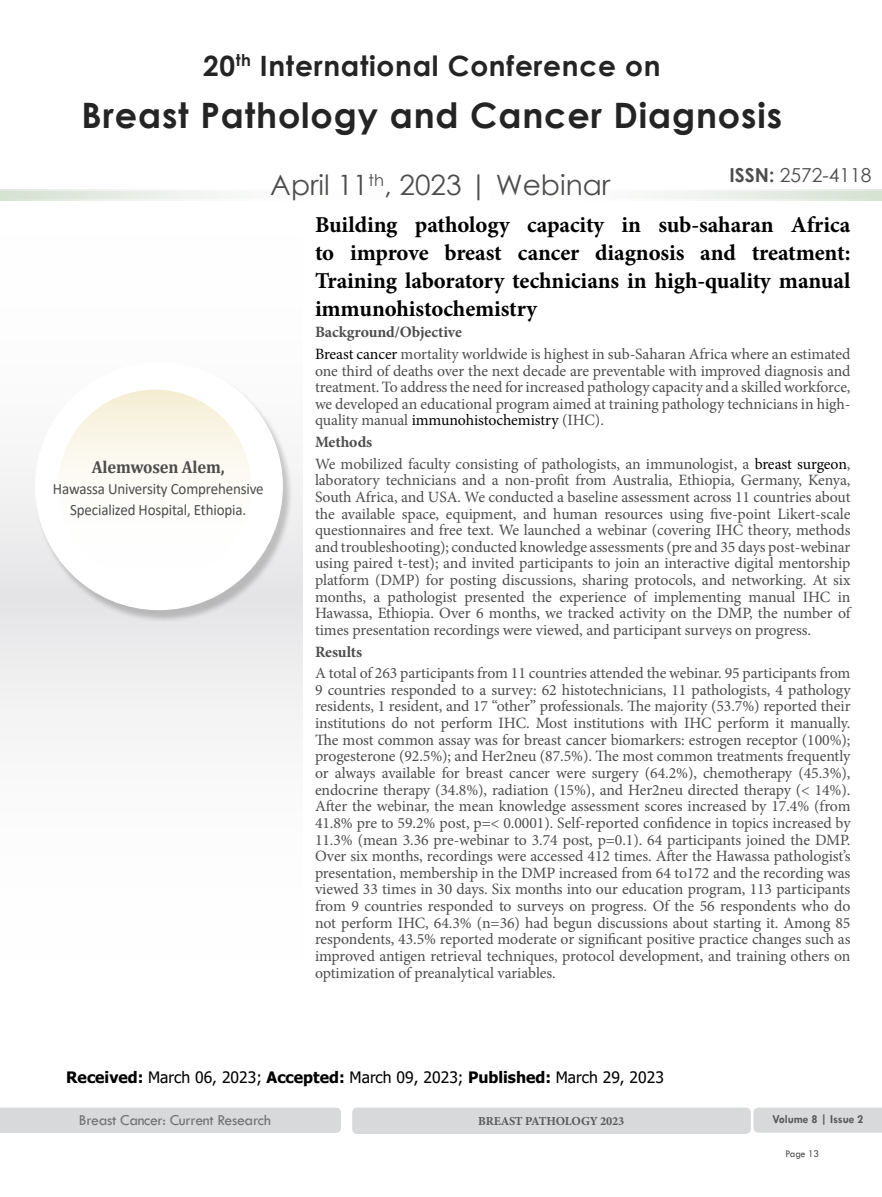
<style>
.page{position:relative;width:882px;height:1197px;background:#fff}
.page>*{position:absolute;margin:0;border:0;box-sizing:border-box;transform-origin:0 0}
.t1{font:700 35px "Century Gothic";letter-spacing:.025em;color:#242424}
.t2{font:700 28px "Century Gothic";letter-spacing:.025em;color:#242424}
.t3{font:28px "Century Gothic";color:#4d4d4f}
.t4{font:700 22.75px/28px "Minion Pro";letter-spacing:-.005em;color:#000;text-align:justify}
.t5{font:19.25px "Century Gothic";color:#4d4d4f}
.t6{font:700 17.5px "Cambria";letter-spacing:-.01em;color:#4d4d4f;scale:.95 1}
.t7{font:15.75px/16.6px "Minion Pro";letter-spacing:-.005em;color:#4d4d4f;text-align:justify}
.t8{font:15.75px "Tahoma";color:#000}
.t9{font:15.75px/21px "Calibri";letter-spacing:-.01em;color:#4d4d4f;text-align:center;scale:.95 1}
.t10{font:15.75px "Tw Cen";letter-spacing:-.02em;color:#717275}
.t11{font:700 15.75px "Minion Pro";letter-spacing:-.005em;color:#4d4d4f}
.t12{font:700 12.25px "Minion Pro";letter-spacing:-.01em;color:#58595b}
.t13{font:700 12.25px "Tw Cen";letter-spacing:-.01em;color:#58595b;scale:.95 1}
.t14{font:10.5px "Tw Cen";letter-spacing:-.02em;color:#4d4d4f;scale:.95 1}
.s1{font-weight:700}
.s2{color:#000}
</style>
<div class="page">
<svg style="left:0;top:189px;width:882px;height:3px"></svg>
<div style="left:0;top:597px;width:302px;height:393px;background:linear-gradient(to bottom,#eaeaeb,#fff)"></div>
<div style="left:0;top:205px;width:302px;height:392px;background:linear-gradient(to bottom,#fff,#eaeaeb)"></div>
<div style="left:0;top:1108px;width:341px;height:25px;background:#d7d9da"></div>
<div style="left:352px;top:1108px;width:399px;height:26px;background:#d7d9da;border-radius:5px"></div>
<div style="left:753px;top:1108px;width:129px;height:25px;background:#d7d9da"></div>
<svg style="left:0;top:192px;width:882px;height:9px;fill:#f6f8f5"></svg>
<div style="left:35px;top:364px;width:257px;height:258px;background:#000;opacity:.2"></div>
<div style="left:35px;top:362px;width:248px;height:248px;background:#fff;border-radius:50%"></div>
<div style="left:58px;top:390px;width:193px;height:193px;background:linear-gradient(to bottom,#f7f1db,#fff);border-radius:50%"></div>
<h2 class="t2" style="left:203px;top:44px;width:459px">20<sup>th</sup> International Conference on</h2>
<h1 class="t1" style="left:82px;top:89px;width:702px">Breast Pathology and Cancer Diagnosis</h1>
<p class="t6" style="left:92px;top:455px;width:141px">Alemwosen Alem,</p>
<p class="t9" style="left:53px;top:478px;width:223px">Hawassa University Comprehensive<br>Specialized Hospital, Ethiopia.</p>
<h2 class="t3" style="left:270px;top:165px;width:342px">April 11<sup>th</sup>, 2023 | Webinar</h2>
<p class="t5" style="left:730px;top:162px;width:144px"><span class="s1">ISSN:</span> 2572-4118</p>
<h3 class="t4" style="left:315px;top:210px;width:537px">Building pathology capacity in sub-saharan Africa to improve breast cancer diagnosis and treatment:<br>Training laboratory technicians in high-quality manual immunohistochemistry</h3>
<p class="t7" style="left:315px;top:322px;width:537px;line-height:21.5px"><span class="s1">Background/Objective<br></span><span class="s2">Breast cancer</span> mortality worldwide is highest in sub-Saharan Africa where an estimated</p>
<p class="t7" style="left:315px;top:362px;width:537px">one third of deaths over the next decade are preventable with improved diagnosis and treatment. To address the need for increased pathology capacity and a skilled workforce, we developed an educational program aimed at training pathology technicians in high&shy;quality manual <span class="s2">immunohistochemistry</span> (IHC).</p>
<p class="t7" style="left:315px;top:431px;width:537px;line-height:21.5px"><span class="s1">Methods<br></span>We mobilized faculty consisting of pathologists, an immunologist, a <span class="s2">breast surgeon</span>,</p>
<p class="t7" style="left:315px;top:472px;width:537px">laboratory technicians and a non-profit from Australia, Ethiopia, Germany, Kenya, South Africa, and USA. We conducted a baseline assessment across 11 countries about the available space, equipment, and human resources using five-point Likert-scale questionnaires and free text. We launched a webinar (covering IHC theory, methods and troubleshooting); conducted knowledge assessments (pre and 35 days post-webinar using paired t-test); and invited participants to join an interactive digital mentorship platform (DMP) for posting discussions, sharing protocols, and networking. At six months, a pathologist presented the experience of implementing manual IHC in Hawassa, Ethiopia. Over 6 months, we tracked activity on the DMP, the number of times presentation recordings were viewed, and participant surveys on progress.</p>
<p class="t11" style="left:315px;top:640px;width:49px">Results</p>
<p class="t7" style="left:315px;top:665px;width:537px">A total of 263 participants from 11 countries attended the webinar. 95 participants from 9 countries responded to a survey: 62 histotechnicians, 11 pathologists, 4 pathology residents, 1 resident, and 17 “other” professionals. The majority (53.7%) reported their institutions do not perform IHC. Most institutions with IHC perform it manually.<br>The most common assay was for breast cancer biomarkers: estrogen receptor (100%); progesterone (92.5%); and Her2neu (87.5%). The most common treatments frequently or always available for breast cancer were surgery (64.2%), chemotherapy (45.3%), endocrine therapy (34.8%), radiation (15%), and Her2neu directed therapy (&lt; 14%).<br>After the webinar, the mean knowledge assessment scores increased by 17.4% (from 41.8% pre to 59.2% post, p=&lt; 0.0001). Self-reported confidence in topics increased by 11.3% (mean 3.36 pre-webinar to 3.74 post, p=0.1). 64 participants joined the DMP.<br>Over six months, recordings were accessed 412 times. After the Hawassa pathologist’s presentation, membership in the DMP increased from 64 to172 and the recording was viewed 33 times in 30 days. Six months into our education program, 113 participants from 9 countries responded to surveys on progress. Of the 56 respondents who do not perform IHC, 64.3% (n=36) had begun discussions about starting it. Among 85 respondents, 43.5% reported moderate or significant positive practice changes such as improved antigen retrieval techniques, protocol development, and training others on optimization of preanalytical variables.</p>
<p class="t8" style="left:66px;top:1067px;width:599px"><span class="s1">Received:</span> March 06, 2023; <span class="s1">Accepted:</span> March 09, 2023; <span class="s1">Published:</span> March 29, 2023</p>
<p class="t10" style="left:79px;top:1111px;width:194px">Breast Cancer: Current Research</p>
<p class="t12" style="left:478px;top:1113px;width:148px">BREAST PATHOLOGY 2023</p>
<p class="t13" style="left:773px;top:1112px;width:97px">Volume 8 | Issue 2</p>
<p class="t14" style="left:786px;top:1147px;width:37px">Page 13</p>
</div>
